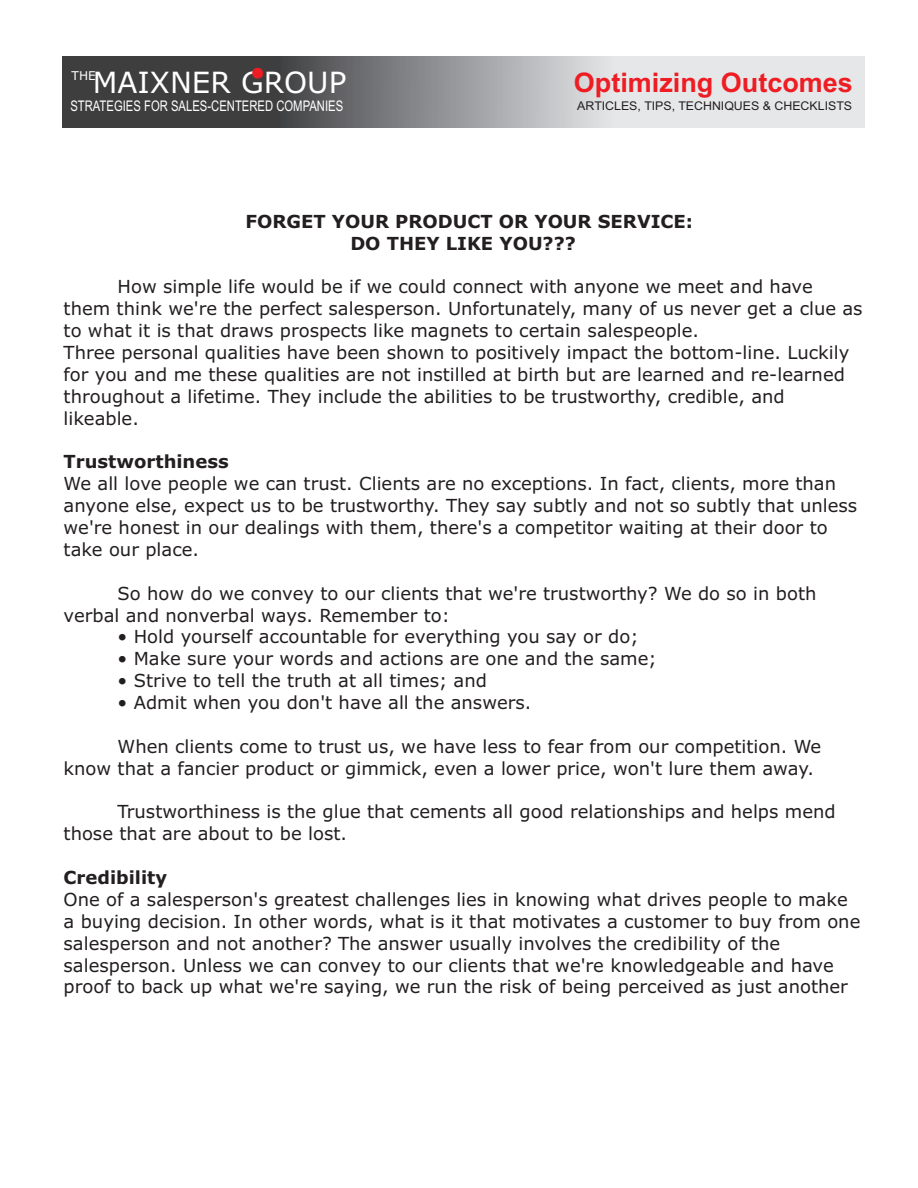
<style>
.page{position:relative;width:918px;height:1188px;background:#fff}
.page>*{position:absolute;margin:0;border:0;box-sizing:border-box;transform-origin:0 0}
.t1{font:29.25px "Verdana";color:#fff}
.t2{font:700 27px "Arial";color:#ee1d23}
.t3{font:18px/21.9px "Verdana";color:#231f20}
.t4{font:700 18px/21.9px "Verdana";color:#231f20}
.t5{font:14.7px "Arial";color:#fff;scale:.77 1}
.t6{font:12.15px "Verdana";color:#fff}
.t7{font:12px "Arial";color:#231f20}
</style>
<div class="page">
<svg style="left:62px;top:57px;width:802px;height:71px;background:#969799"></svg>
<svg style="left:252px;top:68px;width:11px;height:11px"></svg>
<h1 class="t1" style="left:93px;top:70px;width:255px">MAIXNER GROUP</h1>
<p class="t6" style="left:72px;top:71px;width:26px">THE</p>
<h2 class="t2" style="left:574px;top:72px;width:281px">Optimizing Outcomes</h2>
<p class="t7" style="left:577px;top:101px;width:276px">ARTICLES, TIPS, TECHNIQUES &amp; CHECKLISTS</p>
<p class="t5" style="left:70px;top:101px;width:356px">STRATEGIES FOR SALES-CENTERED COMPANIES</p>
<p class="t4" style="left:350px;top:212px;width:344px;text-indent:-105px">FORGET YOUR PRODUCT OR YOUR SERVICE:<br>DO THEY LIKE YOU???</p>
<p class="t3" style="left:64px;top:277px;width:801px;text-indent:54px">How simple life would be if we could connect with anyone we meet and have them think we're the perfect salesperson. Unfortunately, many of us never get a clue as to what it is that draws prospects like magnets to certain salespeople.<br>Three personal qualities have been shown to positively impact the bottom-line. Luckily for you and me these qualities are not instilled at birth but are learned and re-learned throughout a lifetime. They include the abilities to be trustworthy, credible, and likeable.</p>
<p class="t4" style="left:64px;top:452px;width:167px">Trustworthiness</p>
<p class="t3" style="left:64px;top:474px;width:795px">We all love people we can trust. Clients are no exceptions. In fact, clients, more than anyone else, expect us to be trustworthy. They say subtly and not so subtly that unless we're honest in our dealings with them, there's a competitor waiting at their door to take our place.</p>
<p class="t3" style="left:64px;top:584px;width:754px;text-indent:54px">So how do we convey to our clients that we're trustworthy? We do so in both verbal and nonverbal ways. Remember to:</p>
<p class="t3" style="left:118px;top:627px;width:522px">• Hold yourself accountable for everything you say or do;</p>
<p class="t3" style="left:118px;top:649px;width:540px">• Make sure your words and actions are one and the same;</p>
<p class="t3" style="left:118px;top:671px;width:371px">• Strive to tell the truth at all times; and</p>
<p class="t3" style="left:118px;top:693px;width:415px">• Admit when you don't have all the answers.</p>
<p class="t3" style="left:64px;top:737px;width:759px;text-indent:54px">When clients come to trust us, we have less to fear from our competition. We know that a fancier product or gimmick, even a lower price, won't lure them away.</p>
<p class="t3" style="left:64px;top:802px;width:774px;text-indent:54px">Trustworthiness is the glue that cements all good relationships and helps mend those that are about to be lost.</p>
<p class="t4" style="left:64px;top:868px;width:105px">Credibility</p>
<p class="t3" style="left:64px;top:890px;width:798px">One of a salesperson's greatest challenges lies in knowing what drives people to make a buying decision. In other words, what is it that motivates a customer to buy from one salesperson and not another? The answer usually involves the credibility of the salesperson. Unless we can convey to our clients that we're knowledgeable and have proof to back up what we're saying, we run the risk of being perceived as just another</p>
</div>
